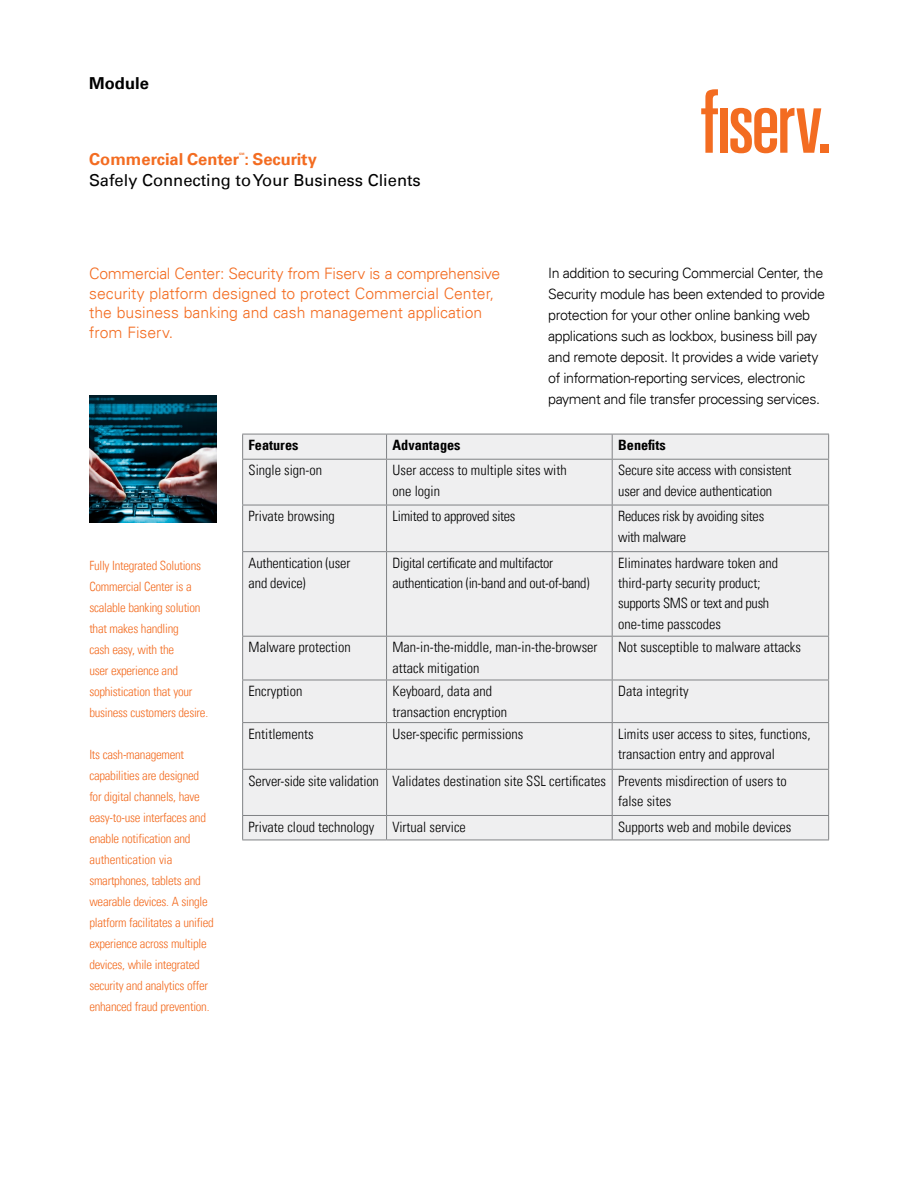
<style>
.page{position:relative;width:918px;height:1188px;background:#fff}
.page>*{position:absolute;margin:0;border:0;box-sizing:border-box;transform-origin:0 0}
.t1{font:16.5px "Univers LT";color:#000}
.t2{font:700 16.5px "Univers LT";color:#f36c21}
.t3{font:700 16.5px "Univers LT";color:#000}
.t4{font:300 15.75px/19.5px "Univers LT";color:#f36c21}
.t5{font:300 condensed 14.25px/20.2px "Univers LT";color:#000}
.t6{font:300 14.25px/21px "Univers LT";letter-spacing:-.03em;color:#000}
.t7{font:300 condensed 14.25px/20.2px "Univers LT";letter-spacing:-.02em;color:#000}
.t8{font:700 condensed 14.25px "Univers LT";color:#000}
.t9{font:300 condensed 12.75px/21px "Univers LT";letter-spacing:-.02em;color:#f36c21}
.t10{font:700 3.15px "Univers LT";color:#f36c21}
</style>
<div class="page">
<div style="left:821px;top:145px;width:8px;height:8px;background:#f36c21"></div>
<svg style="left:701px;top:89px;width:17px;height:64px"></svg>
<div style="left:720px;top:108px;width:8px;height:45px;background:#f36c21"></div>
<svg style="left:730px;top:108px;width:91px;height:45px"></svg>
<img style="left:89px;top:396px;width:128px;height:127px">
<div style="left:243px;top:435px;width:585px;height:405px;background:#efeff0"></div>
<svg style="left:386px;top:435px;width:1px;height:24px"></svg>
<svg style="left:612px;top:435px;width:1px;height:24px"></svg>
<hr style="left:242px;top:459px;width:145px;height:1px;background:#808285">
<hr style="left:387px;top:459px;width:225px;height:1px;background:#808285">
<hr style="left:386px;top:460px;width:1px;height:45px;background:#808285">
<hr style="left:612px;top:459px;width:217px;height:1px;background:#808285">
<hr style="left:612px;top:460px;width:1px;height:45px;background:#808285">
<hr style="left:242px;top:505px;width:145px;height:1px;background:#808285">
<hr style="left:387px;top:505px;width:225px;height:1px;background:#808285">
<hr style="left:386px;top:505px;width:1px;height:46px;background:#808285">
<hr style="left:612px;top:505px;width:217px;height:1px;background:#808285">
<hr style="left:612px;top:505px;width:1px;height:46px;background:#808285">
<hr style="left:242px;top:551px;width:145px;height:1px;background:#808285">
<hr style="left:387px;top:551px;width:225px;height:1px;background:#808285">
<hr style="left:386px;top:552px;width:1px;height:84px;background:#808285">
<hr style="left:612px;top:551px;width:217px;height:1px;background:#808285">
<hr style="left:612px;top:552px;width:1px;height:84px;background:#808285">
<hr style="left:242px;top:636px;width:145px;height:1px;background:#808285">
<hr style="left:387px;top:636px;width:225px;height:1px;background:#808285">
<hr style="left:386px;top:637px;width:1px;height:43px;background:#808285">
<hr style="left:612px;top:636px;width:217px;height:1px;background:#808285">
<hr style="left:612px;top:637px;width:1px;height:43px;background:#808285">
<hr style="left:242px;top:680px;width:145px;height:1px;background:#808285">
<hr style="left:387px;top:680px;width:225px;height:1px;background:#808285">
<hr style="left:386px;top:680px;width:1px;height:42px;background:#808285">
<hr style="left:612px;top:680px;width:217px;height:1px;background:#808285">
<hr style="left:612px;top:680px;width:1px;height:42px;background:#808285">
<hr style="left:242px;top:722px;width:145px;height:1px;background:#808285">
<hr style="left:387px;top:722px;width:225px;height:1px;background:#808285">
<hr style="left:386px;top:723px;width:1px;height:46px;background:#808285">
<hr style="left:612px;top:722px;width:217px;height:1px;background:#808285">
<hr style="left:612px;top:723px;width:1px;height:46px;background:#808285">
<hr style="left:242px;top:769px;width:145px;height:1px;background:#808285">
<hr style="left:387px;top:769px;width:225px;height:1px;background:#808285">
<hr style="left:386px;top:770px;width:1px;height:45px;background:#808285">
<hr style="left:612px;top:769px;width:217px;height:1px;background:#808285">
<hr style="left:612px;top:770px;width:1px;height:45px;background:#808285">
<hr style="left:242px;top:815px;width:145px;height:1px;background:#808285">
<hr style="left:387px;top:815px;width:225px;height:1px;background:#808285">
<svg style="left:386px;top:816px;width:1px;height:24px"></svg>
<hr style="left:612px;top:815px;width:217px;height:1px;background:#808285">
<svg style="left:612px;top:816px;width:1px;height:24px"></svg>
<hr style="left:242px;top:840px;width:145px;height:1px;background:#808285">
<hr style="left:387px;top:840px;width:225px;height:1px;background:#808285">
<hr style="left:612px;top:840px;width:217px;height:1px;background:#808285">
<hr style="left:242px;top:434px;width:145px;height:1px;background:#808285">
<svg style="left:242px;top:434px;width:1px;height:25px"></svg>
<hr style="left:387px;top:434px;width:225px;height:1px;background:#808285">
<hr style="left:612px;top:434px;width:217px;height:1px;background:#808285">
<svg style="left:828px;top:434px;width:1px;height:25px"></svg>
<hr style="left:242px;top:460px;width:1px;height:45px;background:#808285">
<hr style="left:828px;top:460px;width:1px;height:45px;background:#808285">
<hr style="left:242px;top:505px;width:1px;height:46px;background:#808285">
<hr style="left:828px;top:505px;width:1px;height:46px;background:#808285">
<hr style="left:242px;top:552px;width:1px;height:84px;background:#808285">
<hr style="left:828px;top:552px;width:1px;height:84px;background:#808285">
<hr style="left:242px;top:637px;width:1px;height:43px;background:#808285">
<hr style="left:828px;top:637px;width:1px;height:43px;background:#808285">
<hr style="left:242px;top:680px;width:1px;height:42px;background:#808285">
<hr style="left:828px;top:680px;width:1px;height:42px;background:#808285">
<hr style="left:242px;top:723px;width:1px;height:46px;background:#808285">
<hr style="left:828px;top:723px;width:1px;height:46px;background:#808285">
<hr style="left:242px;top:770px;width:1px;height:45px;background:#808285">
<hr style="left:828px;top:770px;width:1px;height:45px;background:#808285">
<svg style="left:242px;top:816px;width:1px;height:24px"></svg>
<svg style="left:828px;top:816px;width:1px;height:24px"></svg>
<p class="t3" style="left:89px;top:74px;width:61px">Module</p>
<p class="t2" style="left:89px;top:150px;width:229px">Commercial Center : Security</p>
<p class="t10" style="left:239px;top:152px;width:7px">SM</p>
<p class="t1" style="left:89px;top:170px;width:333px">Safely Connecting to Your Business Clients</p>
<p class="t4" style="left:89px;top:264px;width:413px">Commercial Center: Security from Fiserv is a comprehensive security platform designed to protect Commercial Center, the business banking and cash management application from Fiserv.</p>
<p class="t6" style="left:548px;top:263px;width:278px">In addition to securing Commercial Center, the Security module has been extended to provide protection for your other online banking web applications such as lockbox, business bill pay and remote deposit. It provides a wide variety of information-reporting services, electronic payment and file transfer processing services.</p>
<p class="t9" style="left:89px;top:555px;width:120px">Fully Integrated Solutions<br>Commercial Center is a scalable banking solution that makes handling<br>cash easy, with the<br>user experience and sophistication that your business customers desire.</p>
<p class="t9" style="left:89px;top:744px;width:126px">Its cash-management capabilities are designed for digital channels, have easy-to-use interfaces and enable notification and authentication via smartphones, tablets and wearable devices. A single platform facilitates a unified experience across multiple devices, while integrated security and analytics offer enhanced fraud prevention.</p>
<p class="t8" style="left:249px;top:437px;width:51px">Features</p>
<p class="t8" style="left:393px;top:437px;width:70px">Advantages</p>
<p class="t8" style="left:618px;top:437px;width:49px">Benefits</p>
<p class="t5" style="left:249px;top:460px;width:75px">Single sign-on</p>
<p class="t5" style="left:393px;top:460px;width:176px">User access to multiple sites with one login</p>
<p class="t5" style="left:618px;top:460px;width:175px">Secure site access with consistent user and device authentication</p>
<p class="t5" style="left:249px;top:506px;width:88px">Private browsing</p>
<p class="t7" style="left:393px;top:506px;width:124px">Limited to approved sites</p>
<p class="t7" style="left:618px;top:506px;width:148px">Reduces risk by avoiding sites with malware</p>
<p class="t5" style="left:249px;top:553px;width:103px">Authentication (user and device)</p>
<p class="t7" style="left:393px;top:553px;width:198px">Digital certificate and multifactor authentication (in-band and out-of-band)</p>
<p class="t5" style="left:618px;top:553px;width:161px">Eliminates hardware token and third-party security product; supports SMS or text and push one-time passcodes</p>
<p class="t5" style="left:249px;top:637px;width:104px">Malware protection</p>
<p class="t5" style="left:393px;top:637px;width:206px">Man-in-the-middle, man-in-the-browser attack mitigation</p>
<p class="t5" style="left:618px;top:637px;width:184px">Not susceptible to malware attacks</p>
<p class="t5" style="left:249px;top:681px;width:55px">Encryption</p>
<p class="t5" style="left:393px;top:681px;width:116px">Keyboard, data and transaction encryption</p>
<p class="t5" style="left:618px;top:681px;width:72px">Data integrity</p>
<p class="t5" style="left:249px;top:724px;width:66px">Entitlements</p>
<p class="t5" style="left:393px;top:724px;width:132px">User-specific permissions</p>
<p class="t5" style="left:618px;top:724px;width:194px">Limits user access to sites, functions, transaction entry and approval</p>
<p class="t5" style="left:618px;top:770px;width:170px;text-indent:-370px">Server-side site validation Validates destination site SSL certificates Prevents misdirection of users to false sites</p>
<p class="t5" style="left:249px;top:817px;width:127px">Private cloud technology</p>
<p class="t5" style="left:393px;top:817px;width:75px">Virtual service</p>
<p class="t5" style="left:618px;top:817px;width:175px">Supports web and mobile devices</p>
</div>
